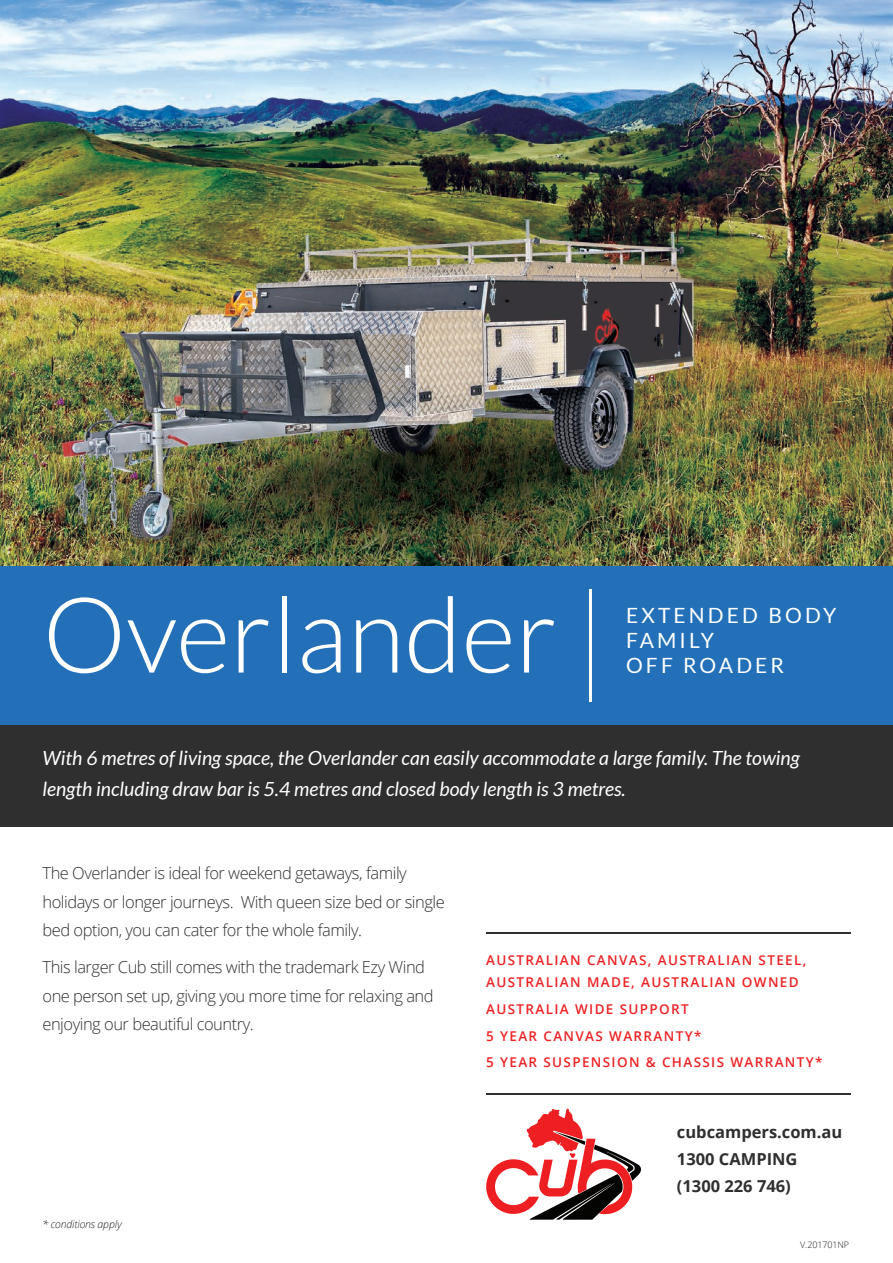
<style>
.page{position:relative;width:893px;height:1263px;background:#fff}
.page>*{position:absolute;margin:0;border:0;box-sizing:border-box;transform-origin:0 0}
.t1{font:300 105px "Lato";color:#fff}
.t2{font:21px/25.2px "Lato";letter-spacing:.15em;color:#fff}
.t3{font:italic 19.5px/31.5px "Lato";color:#fff}
.t4{font:300 16.5px/28.5px "Open Sans";letter-spacing:-.03em;color:#2e2f2e}
.t5{font:700 16.5px/26.7px "Open Sans";color:#2e2f2e}
.t6{font:600 13.5px/26.7px "Open Sans";letter-spacing:.1em;color:#ed2225}
.t7{font:italic 300 10.5px "Open Sans";letter-spacing:-.015em;color:#231f20}
.t8{font:300 9px "Open Sans";letter-spacing:-.015em;color:#231f20}
</style>
<div class="page">
<img style="left:0;top:0;width:893px;height:566px">
<div style="left:0;top:601px;width:893px;height:226px;background:#2e2f2e"></div>
<div style="left:0;top:566px;width:893px;height:159px;background:#2370b9"></div>
<hr style="left:590px;top:589px;width:2px;height:113px;background:#fff">
<hr style="left:486px;top:932px;width:365px;height:1px;background:#2e2f2e">
<hr style="left:486px;top:1093px;width:365px;height:2px;background:#2e2f2e">
<svg style="left:486px;top:1108px;width:155px;height:112px"></svg>
<h1 class="t1" style="left:43px;top:579px;width:516px">Overlander</h1>
<p class="t2" style="left:626px;top:602px;width:212px">EXTENDED BODY<br>FAMILY<br>OFF ROADER</p>
<p class="t3" style="left:43px;top:742px;width:759px">With 6 metres of living space, the Overlander can easily accommodate a large family. The towing length including draw bar is 5.4 metres and closed body length is 3 metres.</p>
<p class="t4" style="left:43px;top:858px;width:404px">The Overlander is ideal for weekend getaways, family holidays or longer journeys. With queen size bed or single bed option, you can cater for the whole family.</p>
<p class="t4" style="left:43px;top:952px;width:393px">This larger Cub still comes with the trademark Ezy Wind one person set up, giving you more time for relaxing and enjoying our beautiful country.</p>
<p class="t6" style="left:486px;top:948px;width:322px;line-height:22.5px">AUSTRALIAN CANVAS, AUSTRALIAN STEEL,<br>AUSTRALIAN MADE, AUSTRALIAN OWNED</p>
<p class="t6" style="left:486px;top:995px;width:338px">AUSTRALIA WIDE SUPPORT<br>5 YEAR CANVAS WARRANTY*<br>5 YEAR SUSPENSION &amp; CHASSIS WARRANTY*</p>
<p class="t7" style="left:43px;top:1217px;width:81px">* conditions apply</p>
<p class="t5" style="left:677px;top:1118px;width:167px">cubcampers.com.au<br>1300 CAMPING (1300 226 746)</p>
<p class="t8" style="left:800px;top:1239px;width:50px">V.201701NP</p>
</div>
